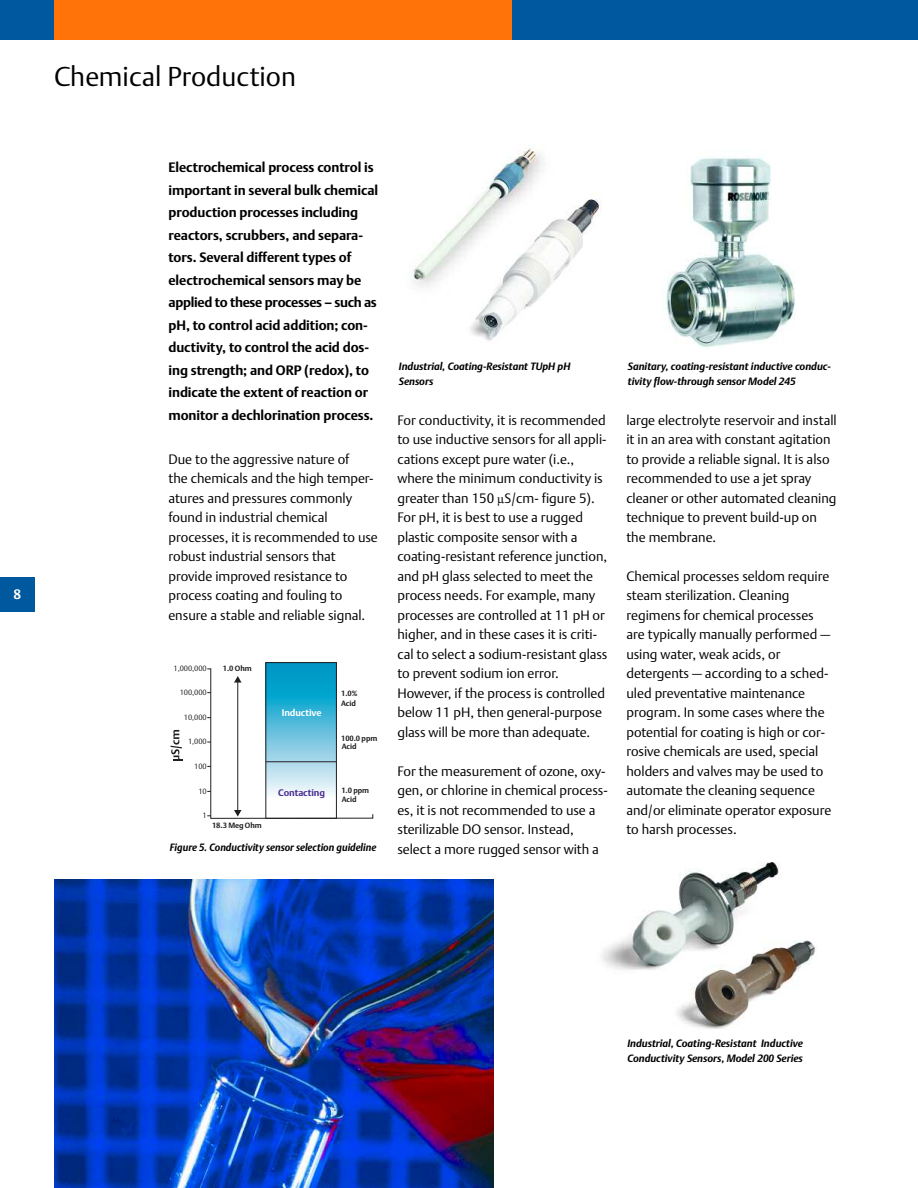
<style>
.page{position:relative;width:918px;height:1188px;background:#fff}
.page>*{position:absolute;margin:0;border:0;box-sizing:border-box;transform-origin:0 0}
.t1{font:27px "DTL Argo T Light";color:#000}
.t2{font:13.5px/19.5px "DTL Argo T Light";color:#000}
.t3{font:700 13.5px/22.5px "DTL Argo T";letter-spacing:-.005em;color:#000}
.t4{font:700 13.5px "DTL Argo T";color:#fff}
.t5{font:italic 700 10.5px/15px "DTL Argo T";color:#000}
.t6{font:italic 700 10.5px "DTL Argo T";color:#000;scale:.95 1}
.t7{font:700 9.45px "DTL Argo T";letter-spacing:-.01em;color:#4c2e92}
.t8{font:700 9.45px "DTL Argo T";letter-spacing:-.01em;color:#fff}
.t9{font:700 7.5px "DTL Argo T";letter-spacing:-.01em;color:#231f20}
.t10{font:7.5px "DTL Argo T Light";letter-spacing:-.01em;color:#231f20}
</style>
<div class="page">
<img style="left:602px;top:862px;width:214px;height:167px">
<div style="left:0;top:577px;width:35px;height:34px;background:#00589e"></div>
<img style="left:54px;top:880px;width:440px;height:308px">
<div style="left:494px;top:0;width:424px;height:40px;background:#00589e"></div>
<div style="left:54px;top:0;width:458px;height:40px;background:#ff7308"></div>
<div style="left:0;top:0;width:54px;height:40px;background:#00589e"></div>
<img style="left:410px;top:148px;width:191px;height:193px">
<img style="left:665px;top:157px;width:130px;height:191px">
<svg style="left:207px;top:667px;width:167px;height:152px"></svg>
<svg style="left:171px;top:730px;width:12px;height:31px"></svg>
<hr style="left:266px;top:761px;width:70px;height:1px;background:#231f20">
<p class="t4" style="left:14px;top:586px;width:9px">8</p>
<h1 class="t1" style="left:54px;top:61px;width:244px">Chemical Production</h1>
<p class="t3" style="left:168px;top:157px;width:211px">Electrochemical process control is important in several bulk chemical production processes including reactors, scrubbers, and separa&shy;tors. Several different types of electrochemical sensors may be applied to these processes – such as pH, to control acid addition; con&shy;ductivity, to control the acid dos&shy;ing strength; and ORP (redox), to indicate the extent of reaction or monitor a dechlorination process.</p>
<p class="t2" style="left:168px;top:449px;width:211px">Due to the aggressive nature of<br>the chemicals and the high temper&shy;atures and pressures commonly found in industrial chemical processes, it is recommended to use robust industrial sensors that provide improved resistance to process coating and fouling to ensure a stable and reliable signal.</p>
<p class="t10" style="left:174px;top:664px;width:35px">1,000,000</p>
<p class="t9" style="left:223px;top:664px;width:30px">1.0 Ohm</p>
<p class="t10" style="left:180px;top:688px;width:28px">100,000</p>
<p class="t10" style="left:184px;top:713px;width:24px">10,000</p>
<p class="t10" style="left:188px;top:737px;width:20px">1,000</p>
<p class="t10" style="left:194px;top:762px;width:14px">100</p>
<p class="t10" style="left:198px;top:787px;width:10px">10</p>
<p class="t10" style="left:202px;top:811px;width:6px">1</p>
<p class="t9" style="left:212px;top:821px;width:51px">18.3 Meg Ohm</p>
<p class="t8" style="left:282px;top:707px;width:41px">Inductive</p>
<p class="t7" style="left:278px;top:787px;width:48px">Contacting</p>
<p class="t9" style="left:341px;top:689px;width:18px">1.0%</p>
<p class="t9" style="left:341px;top:734px;width:38px">100.0 ppm</p>
<p class="t9" style="left:341px;top:699px;width:16px">Acid</p>
<p class="t9" style="left:342px;top:742px;width:16px">Acid</p>
<p class="t9" style="left:341px;top:786px;width:29px">1.0 ppm</p>
<p class="t9" style="left:342px;top:795px;width:16px">Acid</p>
<p class="t6" style="left:170px;top:841px;width:219px">Figure 5. Conductivity sensor selection guideline</p>
<p class="t5" style="left:399px;top:359px;width:173px">Industrial, Coating-Resistant TUpH pH<br>Sensors</p>
<p class="t5" style="left:628px;top:359px;width:205px">Sanitary, coating-resistant inductive conduc&shy;tivity flow-through sensor Model 245</p>
<p class="t2" style="left:397px;top:410px;width:212px">For conductivity, it is recommended to use inductive sensors for all appli&shy;cations except pure water (i.e., where the minimum conductivity is greater than 150 µS/cm- figure 5).<br>For pH, it is best to use a rugged plastic composite sensor with a coating-resistant reference junction, and pH glass selected to meet the process needs. For example, many processes are controlled at 11 pH or higher, and in these cases it is criti&shy;cal to select a sodium-resistant glass to prevent sodium ion error.<br>However, if the process is controlled below 11 pH, then general-purpose glass will be more than adequate.</p>
<p class="t2" style="left:397px;top:761px;width:212px">For the measurement of ozone, oxy&shy;gen, or chlorine in chemical process&shy;es, it is not recommended to use a sterilizable DO sensor. Instead, select a more rugged sensor with a</p>
<p class="t2" style="left:626px;top:410px;width:212px">large electrolyte reservoir and install it in an area with constant agitation to provide a reliable signal. It is also recommended to use a jet spray cleaner or other automated cleaning technique to prevent build-up on the membrane.</p>
<p class="t2" style="left:626px;top:566px;width:207px">Chemical processes seldom require steam sterilization. Cleaning regimens for chemical processes are typically manually performed — using water, weak acids, or detergents — according to a sched&shy;uled preventative maintenance program. In some cases where the potential for coating is high or cor&shy;rosive chemicals are used, special holders and valves may be used to automate the cleaning sequence and/or eliminate operator exposure to harsh processes.</p>
<p class="t5" style="left:627px;top:1036px;width:177px">Industrial, Coating-Resistant Inductive<br>Conductivity Sensors, Model 200 Series</p>
</div>
